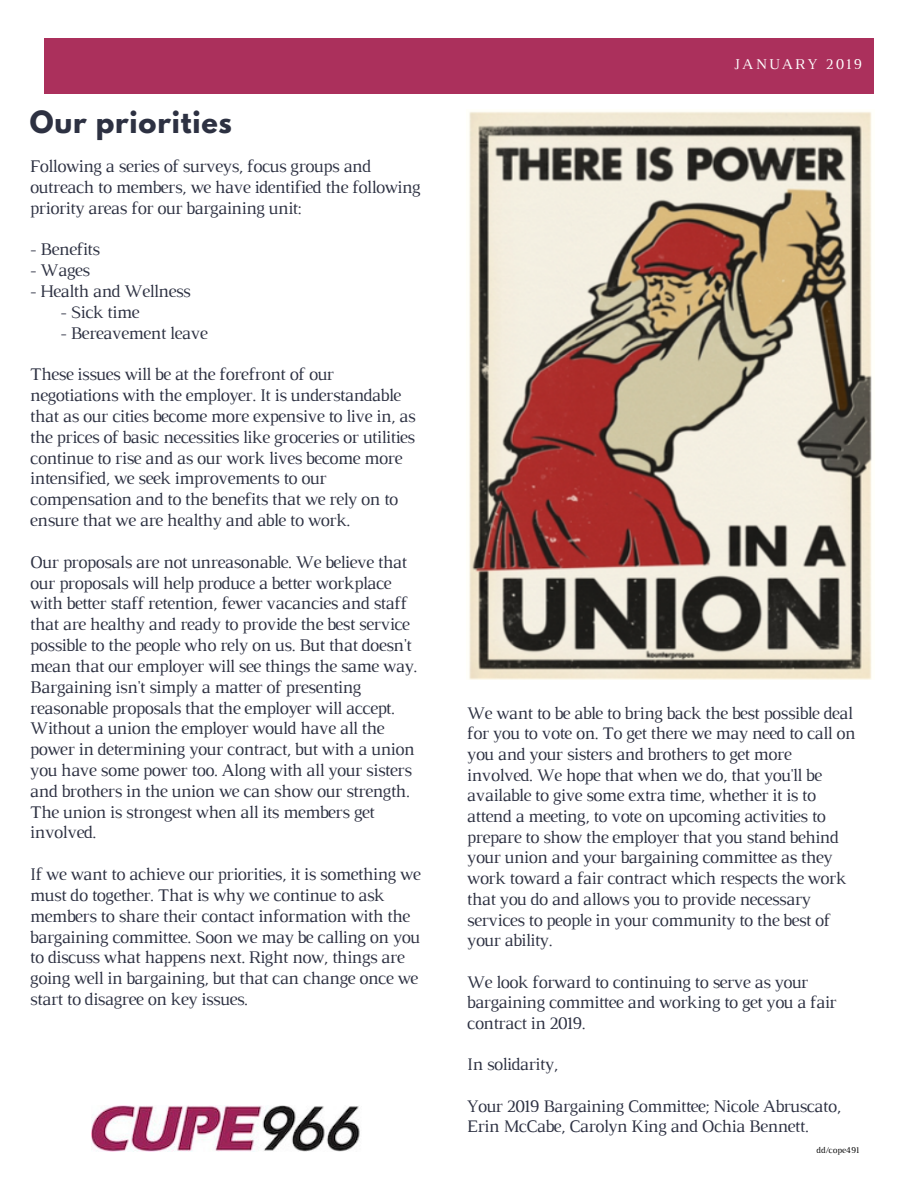
<style>
.page{position:relative;width:918px;height:1188px;background:#fff}
.page>*{position:absolute;margin:0;border:0;box-sizing:border-box;transform-origin:0 0}
.t1{font:700 27.15px "League Spartan";letter-spacing:.03em;color:#2d3142}
.t2{font:18.15px/20.9px "Luthier";letter-spacing:-.04em;color:#2d3142}
.t3{font:18px/20.7px "Luthier";letter-spacing:-.04em;color:#2d3142}
.t4{font:15.3px "Luthier";letter-spacing:.14em;color:#fff}
.t5{font:9px "Luthier";color:#000}
</style>
<div class="page">
<div style="left:44px;top:38px;width:829px;height:55px;background:#ab305c"></div>
<img style="left:92px;top:1105px;width:268px;height:47px">
<img style="left:469px;top:112px;width:403px;height:568px">
<h1 class="t1" style="left:30px;top:108px;width:204px">Our priorities</h1>
<p class="t2" style="left:30px;top:157px;width:392px">Following a series of surveys, focus groups and outreach to members, we have identified the following priority areas for our bargaining unit:</p>
<p class="t2" style="left:30px;top:240px;width:72px">- Benefits</p>
<p class="t2" style="left:30px;top:261px;width:62px">- Wages</p>
<p class="t2" style="left:30px;top:282px;width:162px">- Health and Wellness</p>
<p class="t2" style="left:60px;top:303px;width:81px">- Sick time</p>
<p class="t2" style="left:60px;top:324px;width:149px">- Bereavement leave</p>
<p class="t2" style="left:30px;top:365px;width:387px">These issues will be at the forefront of our negotiations with the employer. It is understandable that as our cities become more expensive to live in, as the prices of basic necessities like groceries or utilities continue to rise and as our work lives become more intensified, we seek improvements to our compensation and to the benefits that we rely on to ensure that we are healthy and able to work.</p>
<p class="t2" style="left:30px;top:553px;width:389px">Our proposals are not unreasonable. We believe that our proposals will help produce a better workplace with better staff retention, fewer vacancies and staff that are healthy and ready to provide the best service possible to the people who rely on us. But that doesn't mean that our employer will see things the same way.<br>Bargaining isn't simply a matter of presenting reasonable proposals that the employer will accept.<br>Without a union the employer would have all the power in determining your contract, but with a union you have some power too. Along with all your sisters and brothers in the union we can show our strength.<br>The union is strongest when all its members get involved.</p>
<p class="t2" style="left:30px;top:865px;width:392px">If we want to achieve our priorities, it is something we must do together. That is why we continue to ask members to share their contact information with the bargaining committee. Soon we may be calling on you to discuss what happens next. Right now, things are going well in bargaining, but that can change once we start to disagree on key issues.</p>
<p class="t4" style="left:734px;top:59px;width:129px">JANUARY 2019</p>
<p class="t3" style="left:467px;top:704px;width:390px">We want to be able to bring back the best possible deal for you to vote on. To get there we may need to call on you and your sisters and brothers to get more involved. We hope that when we do, that you'll be available to give some extra time, whether it is to attend a meeting, to vote on upcoming activities to prepare to show the employer that you stand behind your union and your bargaining committee as they work toward a fair contract which respects the work that you do and allows you to provide necessary services to people in your community to the best of your ability.</p>
<p class="t3" style="left:467px;top:973px;width:371px">We look forward to continuing to serve as your bargaining committee and working to get you a fair contract in 2019.</p>
<p class="t3" style="left:467px;top:1056px;width:93px">In solidarity,</p>
<p class="t3" style="left:467px;top:1097px;width:376px">Your 2019 Bargaining Committee; Nicole Abruscato,<br>Erin McCabe, Carolyn King and Ochia Bennett.</p>
<p class="t5" style="left:817px;top:1147px;width:44px">dd/cope491</p>
</div>
